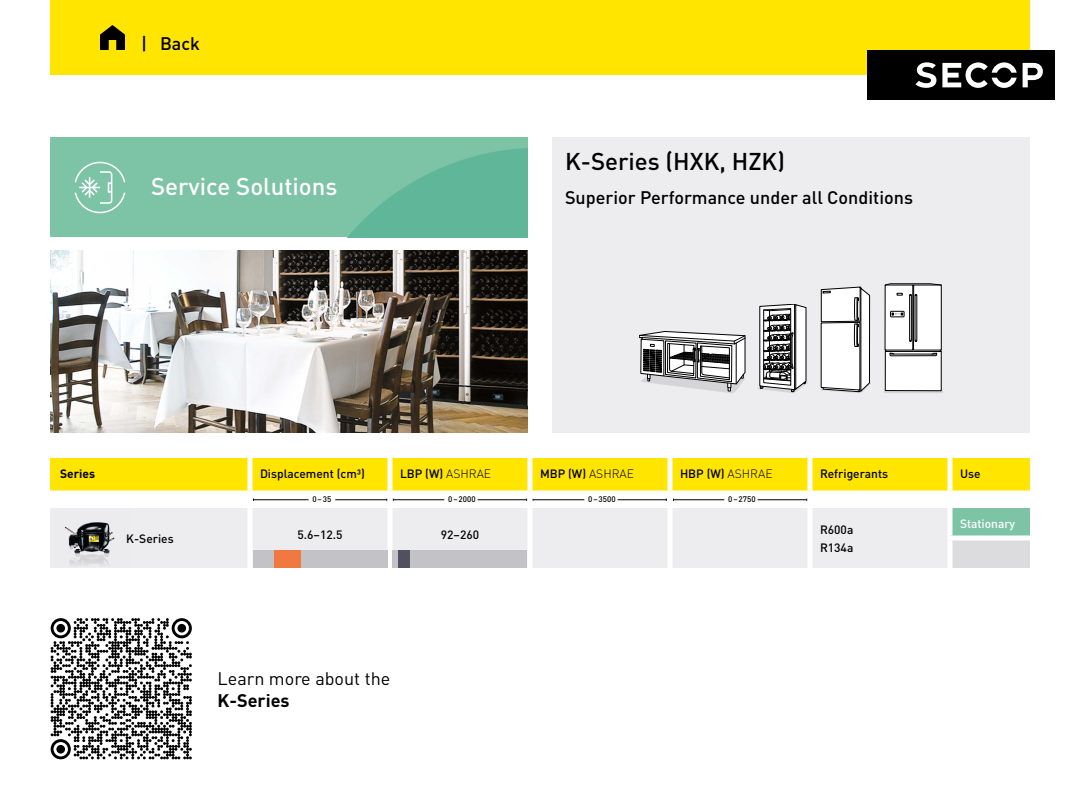
<style>
.page{position:relative;width:1080px;height:810px;background:#fff}
.page>*{position:absolute;margin:0;border:0;box-sizing:border-box;transform-origin:0 0}
.t1{font:500 24px "DIN";color:#000}
.t2{font:500 24px "DIN";color:#fff}
.t3{font:500 18px "DIN";color:#000}
.Tabellentext{font:18px/21.6px "DIN";color:#000}
.t4{font:500 12px/18px "DIN";color:#000}
.t5{font:500 12px "DIN";color:#fff}
.t6{font:700 12px "DIN";color:#000}
.t7{font:500 8px "DIN";color:#000}
.s1{font-weight:300}
.s2{font-weight:700}
</style>
<div class="page">
<div style="left:50px;top:0;width:980px;height:75px;background:#ffe500"></div>
<div style="left:867px;top:50px;width:188px;height:50px;background:#000"></div>
<svg style="left:915px;top:62px;width:128px;height:26px"></svg>
<svg style="left:100px;top:25px;width:25px;height:25px"></svg>
<div style="left:552px;top:138px;width:478px;height:295px;background:#ededef"></div>
<hr style="left:253px;top:500px;width:134px;height:1px;background:#000">
<hr style="left:393px;top:500px;width:134px;height:1px;background:#000">
<hr style="left:533px;top:500px;width:133px;height:1px;background:#000">
<hr style="left:673px;top:500px;width:134px;height:1px;background:#000">
<div style="left:50px;top:508px;width:898px;height:60px;background:#ededef"></div>
<div style="left:950px;top:508px;width:80px;height:30px;background:#7dc3a5"></div>
<div style="left:950px;top:538px;width:80px;height:30px;background:#dcdcdf"></div>
<hr style="left:248px;top:508px;width:4px;height:30px;background:#fff">
<hr style="left:388px;top:508px;width:4px;height:30px;background:#fff">
<hr style="left:528px;top:508px;width:4px;height:30px;background:#fff">
<hr style="left:668px;top:508px;width:4px;height:30px;background:#fff">
<hr style="left:808px;top:508px;width:4px;height:30px;background:#fff">
<hr style="left:948px;top:508px;width:4px;height:28px;background:#fff">
<hr style="left:248px;top:538px;width:4px;height:30px;background:#fff">
<hr style="left:388px;top:538px;width:4px;height:30px;background:#fff">
<hr style="left:528px;top:538px;width:4px;height:30px;background:#fff">
<hr style="left:668px;top:538px;width:4px;height:30px;background:#fff">
<hr style="left:808px;top:538px;width:4px;height:30px;background:#fff">
<hr style="left:948px;top:540px;width:4px;height:28px;background:#fff">
<hr style="left:948px;top:536px;width:82px;height:4px;background:#fff">
<div style="left:309px;top:498px;width:26px;height:5px;background:#fff"></div>
<div style="left:444px;top:498px;width:34px;height:5px;background:#fff"></div>
<div style="left:584px;top:498px;width:34px;height:5px;background:#fff"></div>
<div style="left:724px;top:498px;width:34px;height:5px;background:#fff"></div>
<img style="left:52px;top:508px;width:78px;height:59px">
<svg style="left:51px;top:618px;width:141px;height:141px"></svg>
<div style="left:253px;top:550px;width:135px;height:18px;background:#c2c2c7"></div>
<div style="left:274px;top:550px;width:27px;height:18px;background:#f07841"></div>
<div style="left:50px;top:138px;width:478px;height:100px;background:#7dc3a5"></div>
<svg style="left:50px;top:148px;width:980px;height:343px"></svg>
<div style="left:392px;top:550px;width:136px;height:18px;background:#c2c2c7"></div>
<div style="left:399px;top:550px;width:11px;height:18px;background:#50505f"></div>
<p class="t3" style="left:141px;top:32px;width:61px">| Back</p>
<p class="t2" style="left:151px;top:171px;width:188px">Service Solutions</p>
<p class="t1" style="left:565px;top:146px;width:222px">K-Series (HXK, HZK)</p>
<p class="t3" style="left:565px;top:186px;width:350px">Superior Performance under all Conditions</p>
<p class="t6" style="left:60px;top:466px;width:37px">Series</p>
<p class="t4" style="left:260px;top:464px;width:107px">Displacement (cm³)</p>
<p class="t4" style="left:400px;top:464px;width:93px">LBP (W) <span class="s1">ASHRAE</span></p>
<p class="t4" style="left:540px;top:464px;width:96px">MBP (W) <span class="s1">ASHRAE</span></p>
<p class="t4" style="left:680px;top:464px;width:94px">HBP (W) <span class="s1">ASHRAE</span></p>
<p class="t4" style="left:820px;top:464px;width:70px">Refrigerants</p>
<p class="t4" style="left:960px;top:464px;width:22px">Use</p>
<p class="t7" style="left:312px;top:494px;width:21px">0–35</p>
<p class="t7" style="left:448px;top:494px;width:29px">0–2000</p>
<p class="t7" style="left:588px;top:494px;width:29px">0–3500</p>
<p class="t7" style="left:728px;top:494px;width:29px">0–2750</p>
<p class="t4" style="left:126px;top:529px;width:49px">K-Series</p>
<p class="t4" style="left:297px;top:525px;width:47px">5.6–12.5</p>
<p class="t4" style="left:441px;top:525px;width:40px">92–260</p>
<p class="t4" style="left:820px;top:520px;width:35px">R600a<br>R134a</p>
<p class="t5" style="left:960px;top:516px;width:57px">Stationary</p>
<p class="Tabellentext" style="left:218px;top:668px;width:174px">Learn more about the<br><span class="s2">K-Series</span></p>
</div>
